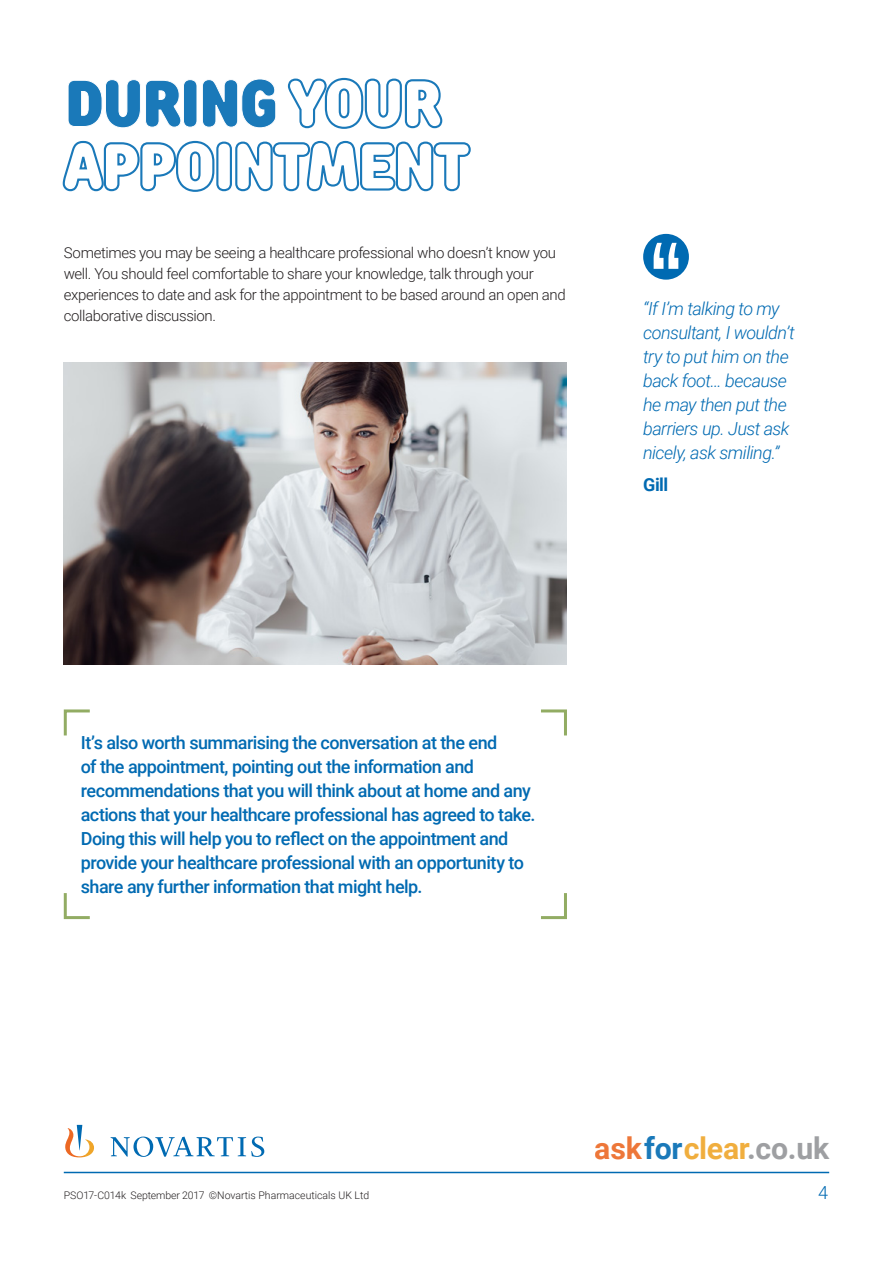
<style>
.page{position:relative;width:893px;height:1263px;background:#fff}
.page>*{position:absolute;margin:0;border:0;box-sizing:border-box;transform-origin:0 0}
.t1{font:900 66px "TT Rounds Condensed";letter-spacing:-.05em;color:#006ab2}
.t2{font:700 30.3px "Roboto";letter-spacing:-.01em;color:#939598}
.t3{font:500 18px/24px "Roboto";letter-spacing:-.03em;color:#006ab2}
.t4{font:italic 300 18px/24px "Roboto";letter-spacing:-.03em;color:#006ab2}
.t5{font:700 18px "Roboto";color:#006ab2}
.t6{font:300 18px "Roboto";color:#006ab2}
.t7{font:300 15px/21px "Roboto";letter-spacing:-.025em;color:#231f20}
.t8{font:300 10.5px "Roboto";color:#231f20}
.s1{color:#ec6823}
.s2{color:#006ab2}
.s3{color:#efa529}
</style>
<div class="page">
<hr style="left:64px;top:1172px;width:765px;height:1px;background:#006ab2">
<svg style="left:65px;top:1125px;width:199px;height:32px"></svg>
<img style="left:64px;top:363px;width:502px;height:302px">
<div style="left:643px;top:234px;width:46px;height:46px;background:#006ab2;border-radius:50%"></div>
<svg style="left:654px;top:243px;width:24px;height:26px"></svg>
<svg style="left:541px;top:893px;width:26px;height:27px"></svg>
<svg style="left:541px;top:709px;width:26px;height:27px"></svg>
<svg style="left:63px;top:893px;width:27px;height:27px"></svg>
<svg style="left:63px;top:709px;width:27px;height:27px"></svg>
<svg style="left:287px;top:77px;width:156px;height:52px"></svg>
<svg style="left:62px;top:140px;width:409px;height:52px"></svg>
<h1 class="t1" style="left:64px;top:63px;width:216px">DURING</h1>
<p class="t7" style="left:64px;top:241px;width:504px">Sometimes you may be seeing a healthcare professional who doesn’t know you well. You should feel comfortable to share your knowledge, talk through your experiences to date and ask for the appointment to be based around an open and collaborative discussion.</p>
<p class="t4" style="left:643px;top:296px;width:153px">“If I’m talking to my consultant, I wouldn’t try to put him on the back foot… because he may then put the barriers up. Just ask nicely, ask smiling.”</p>
<p class="t5" style="left:643px;top:472px;width:27px">Gill</p>
<p class="t3" style="left:81px;top:730px;width:456px">It’s also worth summarising the conversation at the end<br>of the appointment, pointing out the information and recommendations that you will think about at home and any actions that your healthcare professional has agreed to take.<br>Doing this will help you to reflect on the appointment and provide your healthcare professional with an opportunity to share any further information that might help.</p>
<h2 class="t2" style="left:595px;top:1127px;width:236px"><span class="s1">ask</span><span class="s2">for</span><span class="s3">clear</span>.co.uk</h2>
<p class="t8" style="left:64px;top:1188px;width:307px">PSO17-C014k September 2017 ©Novartis Pharmaceuticals UK Ltd</p>
<p class="t6" style="left:818px;top:1180px;width:11px">4</p>
</div>
